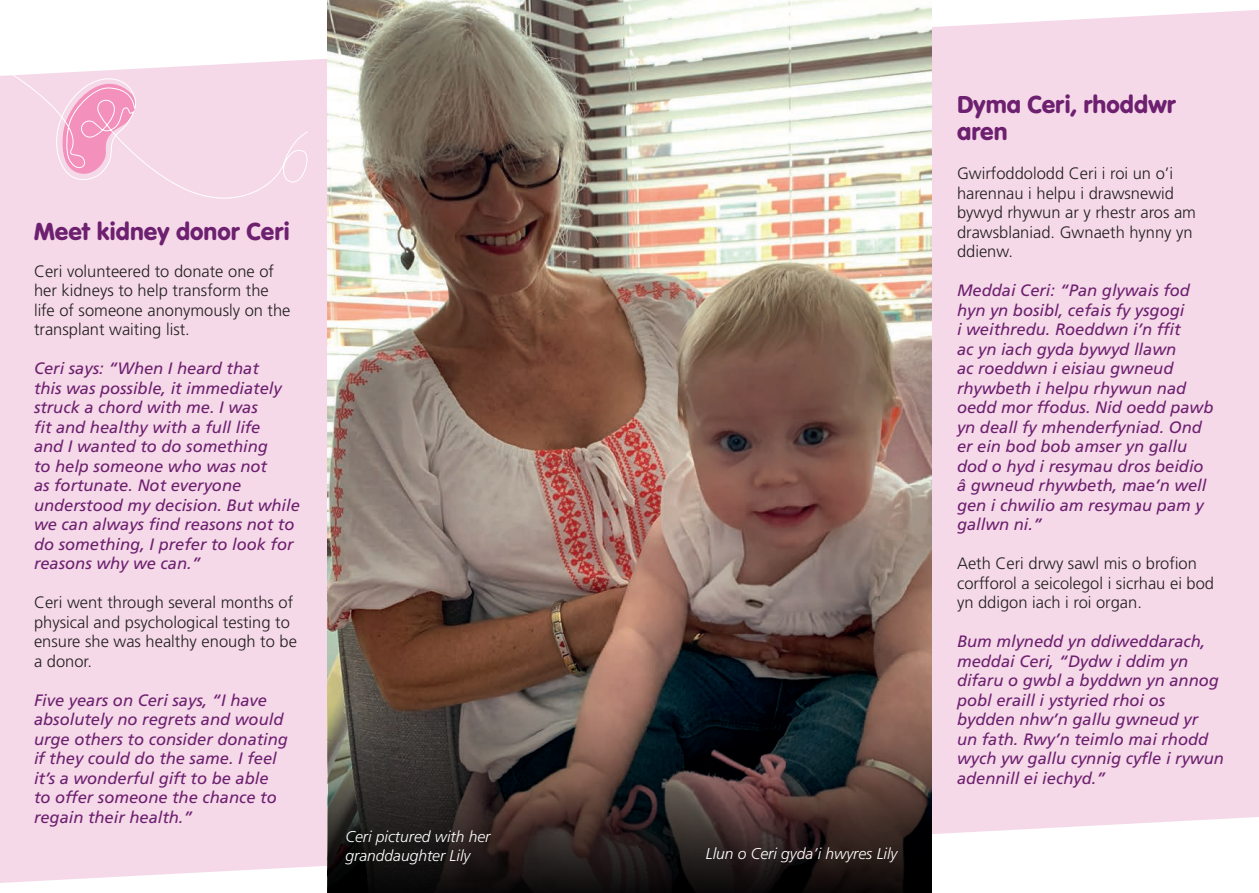
<style>
.page{position:relative;width:1259px;height:893px;background:#fff}
.page>*{position:absolute;margin:0;border:0;box-sizing:border-box;transform-origin:0 0}
.Blue_headings{font:25.5px/27px "VAG Rundschrift D";color:#6d206f}
.Body_copy_Purple_Quotes{font:italic 16.5px/19.5px "Frutiger LT Pro";color:#6d206f}
.Body_text{font:300 16.5px/19.5px "Frutiger LT Pro";color:#231f20}
.CaseStudyBlack_body{font:italic 300 15.6px "Frutiger LT Pro";color:#fff}
</style>
<div class="page">
<div style="left:0;top:10px;width:1259px;height:873px;background:#f5d9e8"></div>
<img style="left:327px;top:0;width:604px;height:677px">
<svg style="left:0;top:35px;width:313px;height:176px"></svg>
<svg style="left:327px;top:677px;width:604px;height:216px"></svg>
<p class="Blue_headings" style="left:34px;top:218px;width:257px">Meet kidney donor Ceri</p>
<p class="Body_text" style="left:34px;top:261px;width:258px">Ceri volunteered to donate one of her kidneys to help transform the life of someone anonymously on the transplant waiting list.</p>
<p class="Body_copy_Purple_Quotes" style="left:34px;top:359px;width:267px">Ceri says: “When I heard that<br>this was possible, it immediately struck a chord with me. I was<br>fit and healthy with a full life<br>and I wanted to do something<br>to help someone who was not<br>as fortunate. Not everyone understood my decision. But while we can always find reasons not to do something, I prefer to look for reasons why we can.”</p>
<p class="Body_text" style="left:34px;top:593px;width:264px">Ceri went through several months of physical and psychological testing to ensure she was healthy enough to be a donor.</p>
<p class="Body_copy_Purple_Quotes" style="left:34px;top:690px;width:255px">Five years on Ceri says, “I have absolutely no regrets and would urge others to consider donating if they could do the same. I feel it’s a wonderful gift to be able to offer someone the chance to regain their health.”</p>
<p class="CaseStudyBlack_body" style="left:345px;top:828px;width:146px">Ceri pictured with her</p>
<p class="CaseStudyBlack_body" style="left:345px;top:847px;width:126px">granddaughter Lily</p>
<p class="CaseStudyBlack_body" style="left:706px;top:844px;width:193px">Llun o Ceri gyda’i hwyres Lily</p>
<p class="Blue_headings" style="left:957px;top:91px;width:221px">Dyma Ceri, rhoddwr aren</p>
<p class="Body_text" style="left:957px;top:164px;width:240px">Gwirfoddolodd Ceri i roi un o’i harennau i helpu i drawsnewid bywyd rhywun ar y rhestr aros am drawsblaniad. Gwnaeth hynny yn ddienw.</p>
<p class="Body_copy_Purple_Quotes" style="left:957px;top:281px;width:258px">Meddai Ceri: “Pan glywais fod hyn yn bosibl, cefais fy ysgogi<br>i weithredu. Roeddwn i’n ffit<br>ac yn iach gyda bywyd llawn<br>ac roeddwn i eisiau gwneud rhywbeth i helpu rhywun nad oedd mor ffodus. Nid oedd pawb yn deall fy mhenderfyniad. Ond er ein bod bob amser yn gallu dod o hyd i resymau dros beidio â gwneud rhywbeth, mae’n well gen i chwilio am resymau pam y gallwn ni.”</p>
<p class="Body_text" style="left:957px;top:554px;width:259px">Aeth Ceri drwy sawl mis o brofion corfforol a seicolegol i sicrhau ei bod yn ddigon iach i roi organ.</p>
<p class="Body_copy_Purple_Quotes" style="left:957px;top:632px;width:268px">Bum mlynedd yn ddiweddarach, meddai Ceri, “Dydw i ddim yn difaru o gwbl a byddwn yn annog pobl eraill i ystyried rhoi os bydden nhw’n gallu gwneud yr<br>un fath. Rwy’n teimlo mai rhodd wych yw gallu cynnig cyfle i rywun adennill ei iechyd.”</p>
</div>
